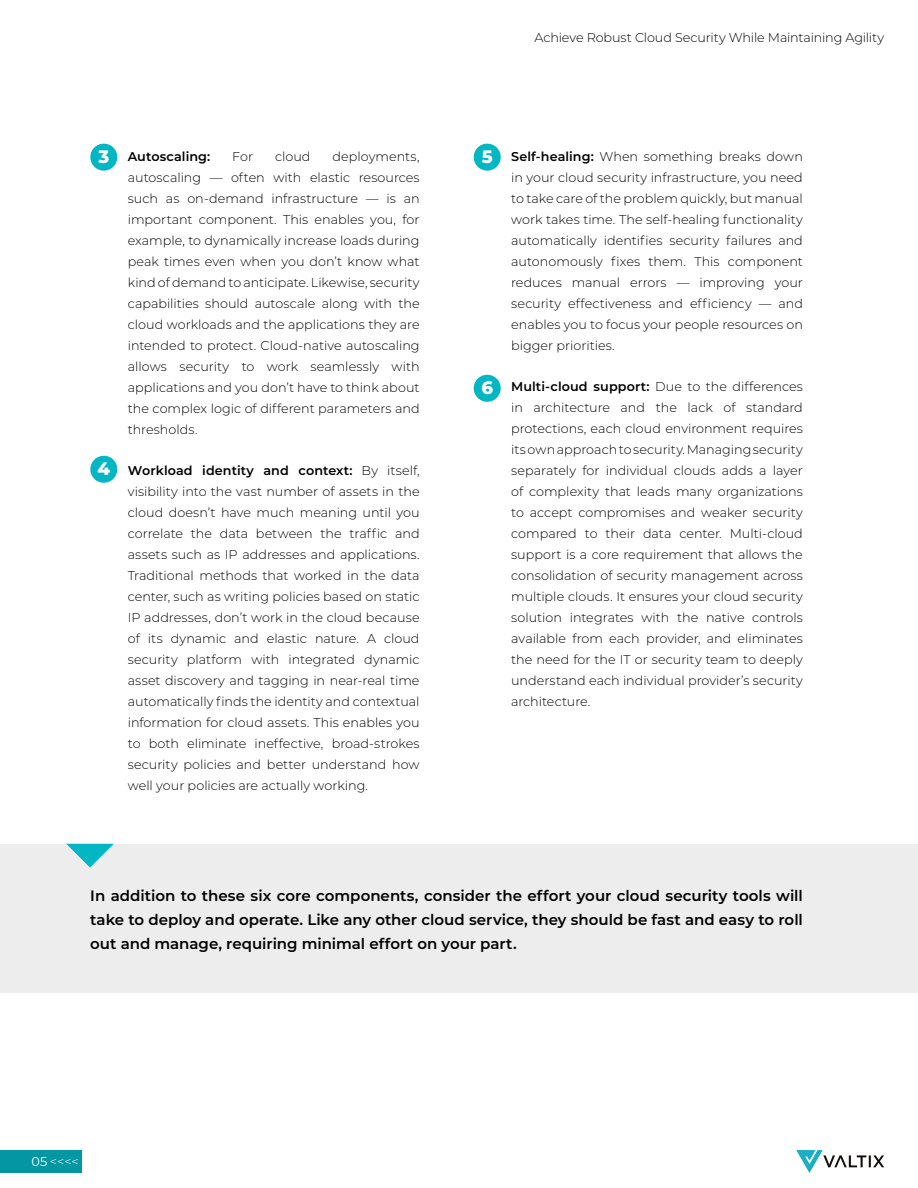
<style>
.page{position:relative;width:918px;height:1188px;background:#fff}
.page>*{position:absolute;margin:0;border:0;box-sizing:border-box;transform-origin:0 0}
.t1{font:800 18px "Montserrat";color:#fff}
.t2{font:600 15px/24px "Montserrat";color:#000;text-align:justify}
.t3{font:300 12.75px/21px "Montserrat";color:#000;text-align:justify}
.t4{font:600 12.75px "Montserrat";letter-spacing:.005em;color:#000}
.t5{font:300 12.75px "Montserrat";color:#fff}
.s1{font-weight:600}
.s2{font-weight:400}
</style>
<div class="page">
<div style="left:90px;top:144px;width:27px;height:27px;background:#02b6c4;border-radius:50%"></div>
<div style="left:90px;top:456px;width:27px;height:27px;background:#02b6c4;border-radius:50%"></div>
<div style="left:474px;top:144px;width:27px;height:27px;background:#02b6c4;border-radius:50%"></div>
<div style="left:474px;top:375px;width:27px;height:27px;background:#02b6c4;border-radius:50%"></div>
<div style="left:0;top:844px;width:918px;height:148px;background:#ededed"></div>
<svg style="left:66px;top:844px;width:48px;height:24px"></svg>
<div style="left:0;top:1150px;width:82px;height:23px;background:#0596a4"></div>
<svg style="left:797px;top:1150px;width:87px;height:23px"></svg>
<h1 class="t1" style="left:98px;top:144px;width:12px">3</h1>
<h1 class="t1" style="left:98px;top:456px;width:14px">4</h1>
<p class="t4" style="left:128px;top:147px;width:84px">Autoscaling:</p>
<p class="t3" style="left:232px;top:145px;width:23px">For</p>
<p class="t3" style="left:275px;top:145px;width:37px">cloud</p>
<p class="t3" style="left:128px;top:145px;width:293px;text-indent:205px">deployments, autoscaling — often with elastic resources such as on-demand infrastructure — is an important component. This enables you, for example, to dynamically increase loads during peak times even when you don’t know what kind of demand to anticipate. Likewise, security capabilities should autoscale along with the cloud workloads and the applications they are intended to protect. Cloud-native autoscaling allows security to work seamlessly with applications and you don’t have to think about the complex logic of different parameters and thresholds.</p>
<p class="t3" style="left:128px;top:460px;width:293px"><span class="s1">Workload identity and context:</span> By itself, visibility into the vast number of assets in the cloud doesn’t have much meaning until you correlate the data between the traffic and assets such as IP addresses and applications.<br>Traditional methods that worked in the data center, such as writing policies based on static IP addresses, don’t work in the cloud because of its dynamic and elastic nature. A cloud security platform with integrated dynamic asset discovery and tagging in near-real time automatically finds the identity and contextual information for cloud assets. This enables you to both eliminate ineffective, broad-strokes security policies and better understand how well your policies are actually working.</p>
<p class="t3" style="left:535px;top:27px;width:351px">Achieve Robust Cloud Security While Maintaining Agility</p>
<h1 class="t1" style="left:482px;top:144px;width:12px">5</h1>
<h1 class="t1" style="left:481px;top:375px;width:13px">6</h1>
<p class="t3" style="left:511px;top:145px;width:293px"><span class="s1">Self-healing:</span> When something breaks down in your cloud security infrastructure, you need to take care of the problem quickly, but manual work takes time. The self-healing functionality automatically identifies security failures and autonomously fixes them. This component reduces manual errors — improving your security effectiveness and efficiency — and enables you to focus your people resources on bigger priorities.</p>
<p class="t3" style="left:511px;top:376px;width:293px"><span class="s1">Multi-cloud support:</span> Due to the differences in architecture and the lack of standard protections, each cloud environment requires its own approach to security. Managing security separately for individual clouds adds a layer of complexity that leads many organizations to accept compromises and weaker security compared to their data center. Multi-cloud support is a core requirement that allows the consolidation of security management across multiple clouds. It ensures your cloud security solution integrates with the native controls available from each provider, and eliminates the need for the IT or security team to deeply understand each individual provider’s security architecture.</p>
<p class="t2" style="left:90px;top:883px;width:714px">In addition to these six core components, consider the effort your cloud security tools will take to deploy and operate. Like any other cloud service, they should be fast and easy to roll out and manage, requiring minimal effort on your part.</p>
<p class="t5" style="left:32px;top:1153px;width:49px"><span class="s2">05</span> &lt;&lt;&lt;&lt;</p>
</div>
